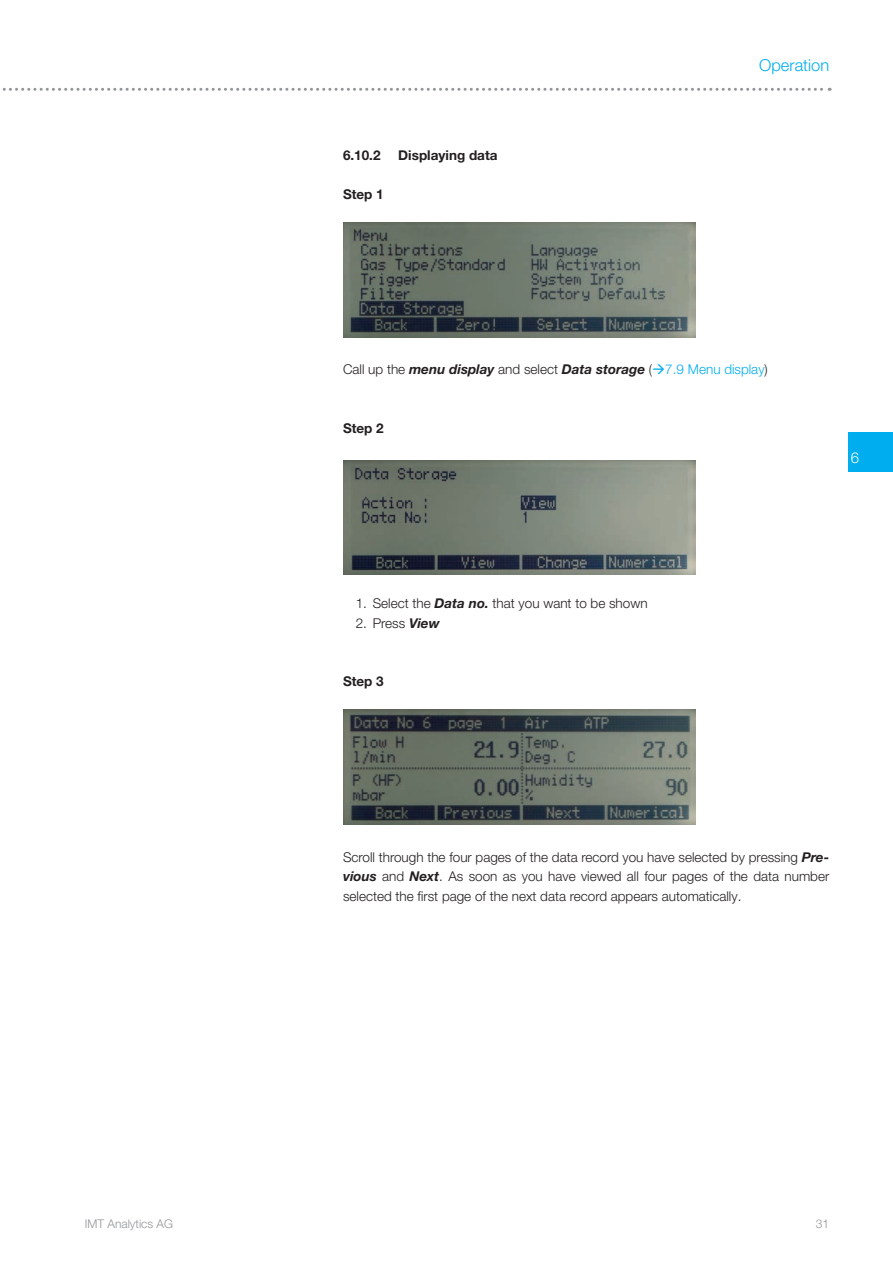
<style>
.page{position:relative;width:893px;height:1263px;background:#fff}
.page>*{position:absolute;margin:0;border:0;box-sizing:border-box;transform-origin:0 0}
.t1{font:300 16.5px "Helvetica Neue LT Pro";color:#00aeef}
.t2{font:300 15px "Helvetica Neue LT Pro";color:#fff}
.t3{font:300 13.5px/19.5px "Helvetica Neue LT Pro";color:#231f20;text-align:justify}
.t4{font:italic 700 13.5px "Helvetica Neue LT Pro";color:#231f20}
.t5{font:700 13.5px "Helvetica Neue LT Pro";color:#231f20}
.t6{font:300 12px "Helvetica Neue LT Pro";color:#939598}
.s1{font-weight:300;font-style:normal}
.s2{color:#00aeef}
.s3{font-weight:300;font-style:normal;color:#00aeef}
.s4{font-weight:700;font-style:italic}
</style>
<div class="page">
<svg style="left:2px;top:88px;width:828px;height:3px"></svg>
<div style="left:848px;top:433px;width:45px;height:39px;background:#00aeef"></div>
<img style="left:343px;top:222px;width:353px;height:115px">
<img style="left:343px;top:460px;width:353px;height:115px">
<img style="left:343px;top:710px;width:353px;height:115px">
<p class="t6" style="left:85px;top:1217px;width:90px">IMT Analytics AG</p>
<p class="t5" style="left:343px;top:146px;width:39px">6.10.2</p>
<p class="t5" style="left:398px;top:146px;width:101px">Displaying data</p>
<p class="t5" style="left:343px;top:185px;width:42px">Step 1</p>
<p class="t1" style="left:759px;top:55px;width:71px">Operation</p>
<p class="t4" style="left:343px;top:361px;width:426px"><span class="s1">Call up the</span> menu display <span class="s1">and select</span> Data storage <span class="s1">(</span><span class="s2">→</span><span class="s3">7.9 Menu display</span><span class="s1">)</span></p>
<p class="t5" style="left:343px;top:419px;width:42px">Step 2</p>
<p class="t3" style="left:356px;top:593px;width:293px">1. Select the <span class="s4">Data no.</span> that you want to be shown</p>
<p class="t3" style="left:356px;top:613px;width:85px">2. Press <span class="s4">View</span></p>
<p class="t5" style="left:343px;top:673px;width:42px">Step 3</p>
<p class="t2" style="left:851px;top:449px;width:10px">6</p>
<p class="t3" style="left:343px;top:847px;width:488px">Scroll through the four pages of the data record you have selected by pressing <span class="s4">Pre&shy;vious</span> and <span class="s4">Next</span>. As soon as you have viewed all four pages of the data number selected the first page of the next data record appears automatically.</p>
<p class="t6" style="left:816px;top:1217px;width:15px">31</p>
</div>
